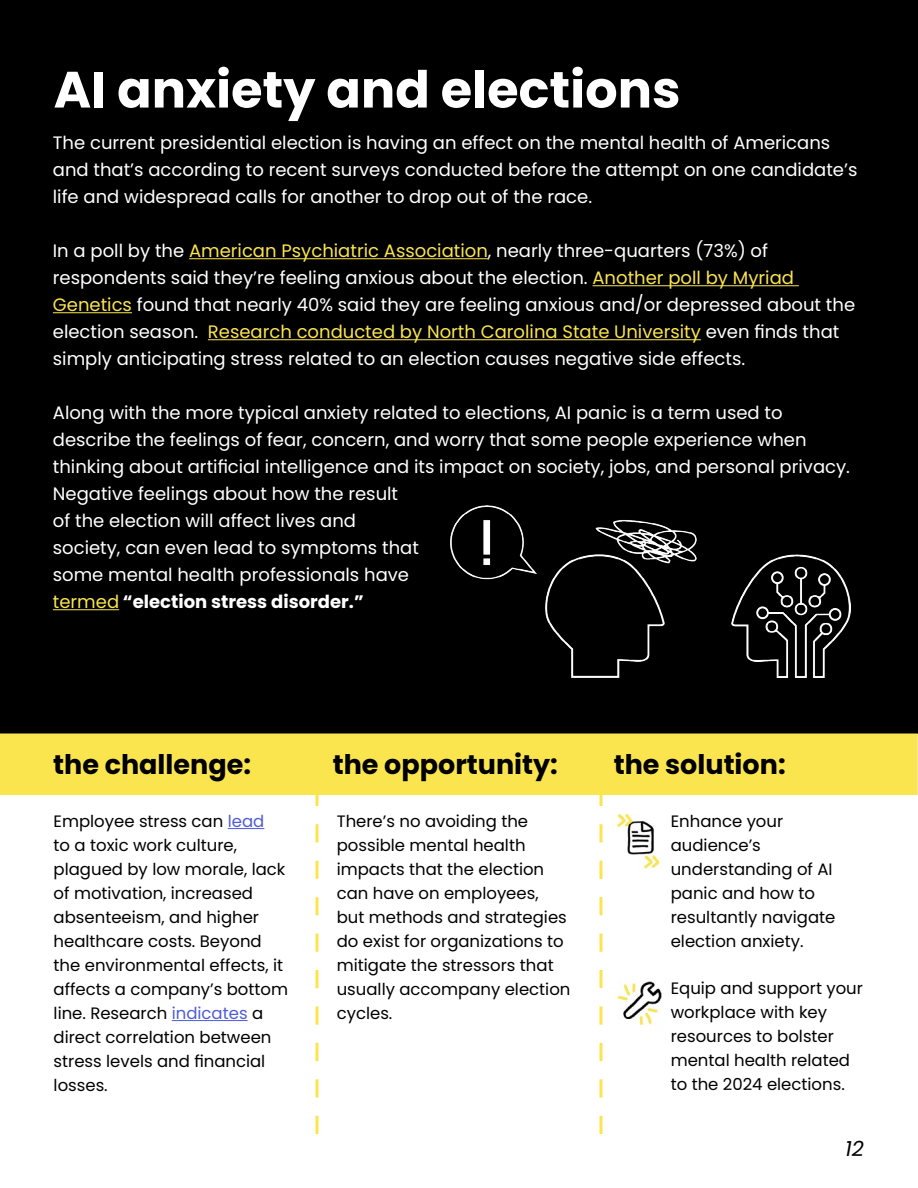
<style>
.page{position:relative;width:918px;height:1188px;background:#fff}
.page>*{position:absolute;margin:0;border:0;box-sizing:border-box;transform-origin:0 0}
.t1{font:700 51px "Poppins";color:#fff}
.t2{font:700 27px "Poppins";color:#000}
.t3{font:italic 21px "Poppins";color:#000}
.t4{font:18px/27px "Poppins";color:#fff}
.t5{font:16.5px/24px "Poppins";color:#000}
.s1{color:#fbe54f}
.s2{font-weight:700}
.s3{color:#4f5cd6}
</style>
<div class="page">
<div style="left:0;top:0;width:918px;height:734px;background:#000"></div>
<div style="left:0;top:734px;width:917px;height:60px;background:#fbe54f"></div>
<div style="left:0;top:734px;width:918px;height:61px;border:2px solid #fbe54f"></div>
<hr style="left:189px;top:258px;width:299px;height:1px;background:#fbe54f">
<hr style="left:593px;top:285px;width:206px;height:1px;background:#fbe54f">
<hr style="left:53px;top:312px;width:79px;height:1px;background:#fbe54f">
<hr style="left:208px;top:339px;width:493px;height:1px;background:#fbe54f">
<hr style="left:53px;top:609px;width:66px;height:1px;background:#fbe54f">
<hr style="left:228px;top:828px;width:36px;height:1px;background:#4f5cd6">
<hr style="left:172px;top:1020px;width:76px;height:1px;background:#4f5cd6">
<svg style="left:315px;top:792px;width:3px;height:342px"></svg>
<svg style="left:600px;top:792px;width:3px;height:342px"></svg>
<img style="left:616px;top:813px;width:44px;height:56px">
<img style="left:616px;top:981px;width:46px;height:45px">
<img style="left:450px;top:505px;width:400px;height:173px">
<h1 class="t1" style="left:54px;top:60px;width:628px">AI anxiety and elections</h1>
<p class="t4" style="left:53px;top:130px;width:806px">The current presidential election is having an effect on the mental health of Americans and that’s according to recent surveys conducted before the attempt on one candidate’s life and widespread calls for another to drop out of the race.</p>
<p class="t4" style="left:53px;top:238px;width:804px">In a poll by the <span class="s1">American Psychiatric Association</span>, nearly three-quarters (73%) of respondents said they’re feeling anxious about the election. <span class="s1">Another poll by Myriad Genetics</span> found that nearly 40% said they are feeling anxious and/or depressed about the election season. <span class="s1">Research conducted by North Carolina State University</span> even finds that simply anticipating stress related to an election causes negative side effects.</p>
<p class="t4" style="left:53px;top:400px;width:799px">Along with the more typical anxiety related to elections, AI panic is a term used to describe the feelings of fear, concern, and worry that some people experience when thinking about artificial intelligence and its impact on society, jobs, and personal privacy.<br>Negative feelings about how the result<br>of the election will affect lives and<br>society, can even lead to symptoms that<br>some mental health professionals have<br><span class="s1">termed</span> <span class="s2">“election stress disorder.”</span></p>
<h2 class="t2" style="left:53px;top:748px;width:199px">the challenge:</h2>
<h2 class="t2" style="left:333px;top:748px;width:227px">the opportunity:</h2>
<h2 class="t2" style="left:614px;top:748px;width:173px">the solution:</h2>
<p class="t5" style="left:54px;top:810px;width:236px">Employee stress can <span class="s3">lead<br></span>to a toxic work culture, plagued by low morale, lack of motivation, increased absenteeism, and higher healthcare costs. Beyond the environmental effects, it affects a company’s bottom line. Research <span class="s3">indicates</span> a direct correlation between stress levels and financial losses.</p>
<p class="t5" style="left:337px;top:810px;width:235px">There’s no avoiding the possible mental health impacts that the election can have on employees, but methods and strategies do exist for organizations to mitigate the stressors that usually accompany election cycles.</p>
<p class="t5" style="left:671px;top:810px;width:166px">Enhance your audience’s understanding of AI panic and how to resultantly navigate election anxiety.</p>
<p class="t5" style="left:671px;top:976px;width:194px">Equip and support your workplace with key resources to bolster mental health related to the 2024 elections.</p>
<p class="t3" style="left:845px;top:1137px;width:20px">12</p>
</div>
